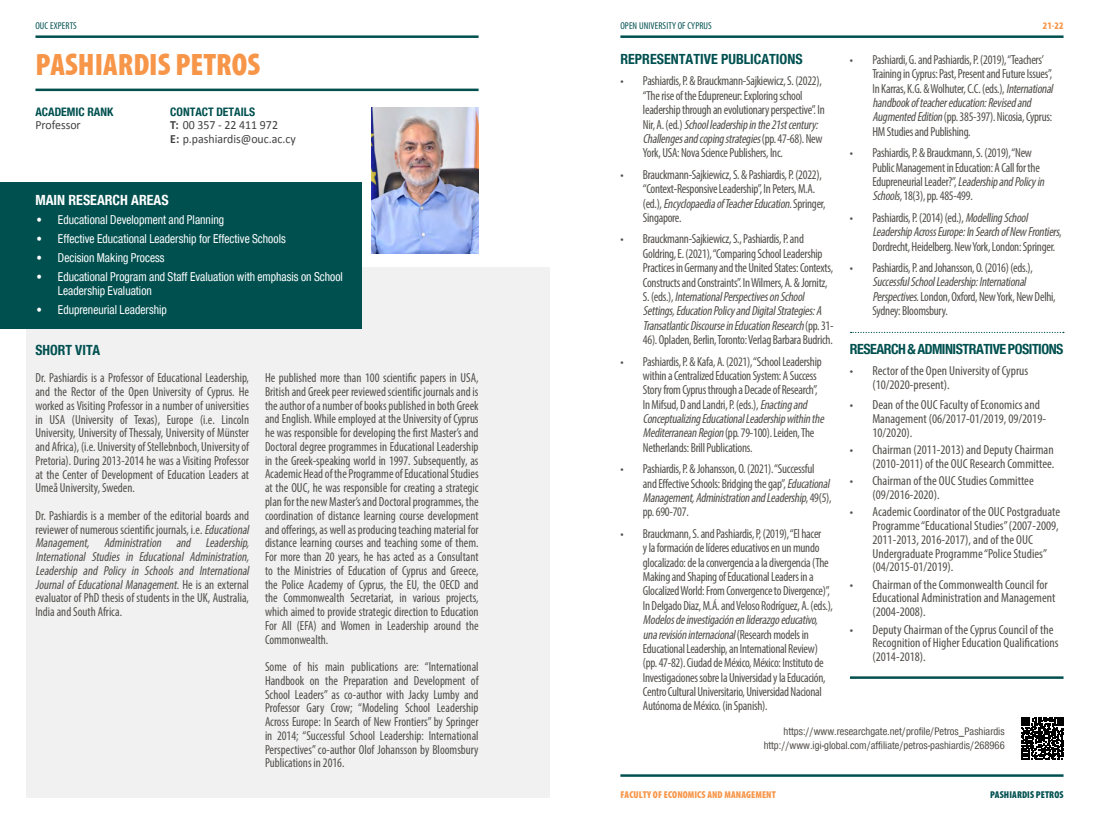
<style>
.page{position:relative;width:1099px;height:833px;background:#fff}
.page>*{position:absolute;margin:0;border:0;box-sizing:border-box;transform-origin:0 0}
.t1{font:700 31.25px "Myriad Condensed Greek";color:#f79548}
.t2{font:700 15px "CF Helvetica Cond";color:#005050}
.t3{font:700 15px "CF Helvetica Cond";letter-spacing:-.03em;color:#005050}
.t4{font:700 15px "CF Helvetica Cond";color:#fff}
.t5{font:condensed 13.12px/14.4px "Myriad Pro";letter-spacing:-.02em;color:#524f4a;scale:.95 1}
.t6{font:condensed 13.12px/13.8px "Myriad Pro";color:#524f4a}
.t7{font:italic condensed 13.12px/13.8px "Myriad Pro";color:#524f4a;scale:.95 1}
.t8{font:13.12px/13.8px "CF Helvetica Cond";color:#fff;scale:.95 1}
.t9{font:12.5px/13.8px "Calibri";color:#414042;scale:.95 1}
.t10{font:700 12.5px "CF Helvetica Cond";color:#005050}
.t11{font:11.25px/14.2px "CF Helvetica Cond";color:#524f4a;text-align:right}
.t12{font:700 10px "Myriad Condensed Greek";letter-spacing:.01em;color:#f79548}
.t13{font:10px "Myriad Condensed Greek";letter-spacing:.01em;color:#005050}
.t14{font:700 10px "Myriad Condensed Greek";letter-spacing:.01em;color:#005050}
.s1{font-style:italic}
.s2{font-style:normal}
.s3{font-weight:700}
</style>
<div class="page">
<div style="left:26px;top:267px;width:523px;height:530px;background:#f1f1f2"></div>
<div style="left:0;top:183px;width:361px;height:146px;background:#005050"></div>
<svg style="left:850px;top:332px;width:213px;height:1px"></svg>
<hr style="left:850px;top:676px;width:213px;height:3px;background:#005050">
<hr style="left:35px;top:35px;width:443px;height:3px;background:#005050">
<hr style="left:35px;top:89px;width:443px;height:2px;background:#005050">
<hr style="left:620px;top:35px;width:443px;height:3px;background:#005050">
<hr style="left:620px;top:774px;width:443px;height:3px;background:#005050">
<img style="left:372px;top:107px;width:106px;height:146px">
<svg style="left:1021px;top:717px;width:42px;height:42px"></svg>
<p class="t13" style="left:35px;top:21px;width:43px">OUC EXPERTS</p>
<p class="t13" style="left:620px;top:21px;width:93px">OPEN UNIVERSITY OF CYPRUS</p>
<p class="t12" style="left:1042px;top:20px;width:22px">21-22</p>
<h1 class="t1" style="left:35px;top:49px;width:226px">PASHIARDIS PETROS</h1>
<p class="t2" style="left:620px;top:51px;width:184px">REPRESENTATIVE PUBLICATIONS</p>
<p class="t5" style="left:643px;top:74px;width:193px;text-indent:-22px">• Pashiardis, P. &amp; Brauckmann-Sajkiewicz, S. (2022), “The rise of the Edupreneur: Exploring school leadership through an evolutionary perspective”. In N i r, A . ( e d . ) <span class="s1">Schoolleadershipinthe21stcentury:<br>Challengesandcopingstrategies</span>( p p . 4 7 - 6 8 ) . N e w York, USA: Nova Science Publishers, Inc.</p>
<p class="t5" style="left:643px;top:167px;width:194px;text-indent:-23px">• Brauckmann-Sajkiewicz, S. &amp; Pashiardis, P. (2022), “Context-Responsive Leadership”, In Peters, M.A.<br>( e d . ) , <span class="s1">Encyclopaediaof TeacherEducation</span>. S p r i n g e r, Singapore.</p>
<p class="t5" style="left:643px;top:232px;width:202px;text-indent:-23px">• Brauckmann-Sajkiewicz, S., Pashiardis, P. and Goldring, E. (2021), “Comparing School Leadership Practices in Germany and the United States: Contexts, Constructs and Constraints”. In Wilmers, A. &amp; Jornitz, S . ( e d s . ) , <span class="s1">InternationalPerspectivesonSchool Settings,EducationPolicyandDigitalStrategies:A TransatlanticDiscourseinEducationResearch</span>( p p . 3 1 - 46). Opladen, Berlin, Toronto: Verlag Barbara Budrich.</p>
<p class="t5" style="left:643px;top:354px;width:195px;text-indent:-23px">• Pashiardis, P. &amp; Kafa, A. (2021), “School Leadership within a Centralized Education System: A Success Story from Cyprus through a Decade of Research”, In Mifsud, D and Landri, P. (eds.), <span class="s1">Enactingand ConceptualizingEducationalLeadershipwithinthe MediterraneanRegion</span>(pp. 79-100). Leiden, The Netherlands: Brill Publications.</p>
<p class="t5" style="left:643px;top:461px;width:201px;text-indent:-23px">• Pashiardis, P. &amp; Johansson, O. (2021). “Successful<br>and Effective Schools: Bridging the gap”, <span class="s1">Educational Management,AdministrationandLeadership</span>, 4 9 ( 5 ) , pp. 690-707.</p>
<p class="t5" style="left:643px;top:526px;width:202px;text-indent:-23px">• Brauckmann, S. and Pashiardis, P, (2019), “El hacer<br>y la formación de líderes educativos en un mundo glocalizado: de la convergencia a la divergencia (The Making and Shaping of Educational Leaders in a Glocalized World: From Convergence to Divergence)”, In Delgado Diaz, M.Á. and Veloso Rodríguez, A. (eds.),</p>
<p class="t5" style="left:643px;top:612px;width:194px"><span class="s1">Modelosdeinvestigaciónenliderazgoeducativo, unarevisióninternacional</span>( R e s e a r c h m o d e l s i n Educational Leadership, an International Review) (pp. 47-82). Ciudad de México, México: Instituto de Investigaciones sobre la Universidad y la Educación, Centro Cultural Universitario, Universidad Nacional Autónoma de México. (in Spanish).</p>
<p class="t5" style="left:872px;top:52px;width:194px;text-indent:-22px">• Pashiardi, G. and Pashiardis, P. (2019), “Teachers’ Training in Cyprus: Past, Present and Future Issues”, In Karras, K.G. &amp; Wolhuter, C.C. (eds.), <span class="s1">International handbookof teachereducation:Revisedand AugmentedEdition</span>(pp. 385-397). Nicosia, Cyprus:<br>HM Studies and Publishing.</p>
<p class="t5" style="left:872px;top:145px;width:185px;text-indent:-23px">• Pashiardis, P. &amp; Brauckmann, S. (2019), “New Public Management in Education: A Call for the Edupreneurial Leader?”, <span class="s1">LeadershipandPolicyin Schools</span>, 18(3), pp. 485-499.</p>
<p class="t5" style="left:872px;top:210px;width:201px;text-indent:-22px">• Pashiardis, P. (2014) (ed.), <span class="s1">ModellingSchool<br>LeadershipAcrossEurope:InSearchof New Frontiers</span>,<br>Dordrecht, Heidelberg. New York, London: Springer.</p>
<p class="t5" style="left:849px;top:260px;width:194px">• Pashiardis, P. and Johansson, O. (2016) (eds.),</p>
<p class="t7" style="left:872px;top:275px;width:194px;line-height:14.4px">SuccessfulSchoolLeadership:International<br>Perspectives<span class="s2">. London, Oxford, New York, New Delhi,<br>Sydney: Bloomsbury.</span></p>
<p class="t3" style="left:850px;top:341px;width:215px">RESEARCH &amp; ADMINISTRATIVE POSITIONS</p>
<p class="t6" style="left:872px;top:363px;width:157px;text-indent:-22px">• Rector of the Open University of Cyprus (10/2020-present).</p>
<p class="t6" style="left:872px;top:398px;width:175px;text-indent:-22px">• Dean of the OUC Faculty of Economics and<br>Management (06/2017-01/2019, 09/2019-<br>10/2020).</p>
<p class="t6" style="left:850px;top:443px;width:206px;text-align:right">• Chairman (2011-2013) and Deputy Chairman (2010-2011) of the OUC Research Committee.</p>
<p class="t6" style="left:872px;top:474px;width:163px;text-indent:-22px">• Chairman of the OUC Studies Committee (09/2016-2020).</p>
<p class="t6" style="left:872px;top:505px;width:189px;text-indent:-22px">• Academic Coordinator of the OUC Postgraduate Programme “Educational Studies” (2007-2009, 2011-2013, 2016-2017), and of the OUC Undergraduate Programme “Police Studies” (04/2015-01/2019).</p>
<p class="t6" style="left:872px;top:577px;width:184px;text-indent:-22px">• Chairman of the Commonwealth Council for<br>Educational Administration and Management (2004-2008).</p>
<p class="t6" style="left:872px;top:622px;width:188px;text-indent:-22px">• Deputy Chairman of the Cyprus Council of the<br>Recognition of Higher Education Qualifications (2014-2018).</p>
<p class="t10" style="left:35px;top:105px;width:79px">ACADEMIC RANK</p>
<p class="t9" style="left:35px;top:118px;width:49px">Professor</p>
<p class="t10" style="left:170px;top:105px;width:86px">CONTACT DETAILS</p>
<p class="t9" style="left:170px;top:118px;width:134px"><span class="s3">T:</span> 00 357 - 22 411 972<br><span class="s3">E:</span> p.pashiardis@ouc.ac.cy</p>
<p class="t4" style="left:35px;top:192px;width:135px">MAIN RESEARCH AREAS</p>
<p class="t8" style="left:35px;top:212px;width:200px">• Educational Development and Planning</p>
<p class="t8" style="left:35px;top:231px;width:265px">• Effective Educational Leadership for Effective Schools</p>
<p class="t8" style="left:35px;top:251px;width:138px">• Decision Making Process</p>
<p class="t8" style="left:58px;top:270px;width:301px;text-indent:-23px">• Educational Program and Staff Evaluation with emphasis on School<br>Leadership Evaluation</p>
<p class="t8" style="left:35px;top:302px;width:140px">• Edupreneurial Leadership</p>
<p class="t2" style="left:35px;top:342px;width:66px">SHORT VITA</p>
<p class="t5" style="left:35px;top:371px;width:226px;line-height:13.8px;text-align:justify">Dr. Pashiardis is a Professor of Educational Leadership, and the Rector of the Open University of Cyprus. He worked as Visiting Professor in a number of universities in USA (University of Texas), Europe (i.e. Lincoln University, University of Thessaly, University of Münster and Africa), (i.e. University of Stellebnboch, University of Pretoria). During 2013-2014 he was a Visiting Professor at the Center of Development of Education Leaders at Umeå University, Sweden.</p>
<p class="t7" style="left:35px;top:508px;width:229px"><span class="s2">Dr. Pashiardis is a member of the editorial boards and reviewer of numerous scientific journals, i.e.</span> Educational Management, Administration and Leadership, International Studies in Educational Administration, Leadership and Policy in Schools and International Journalof EducationalManagement<span class="s2">. H e i s a n e x t e r n a l evaluator of PhD thesis of students in the UK, Australia, India and South Africa.</span></p>
<p class="t5" style="left:265px;top:371px;width:226px;line-height:13.8px;text-align:justify">He published more than 100 scientific papers in USA, British and Greek peer reviewed scientific journals and is the author of a number of books published in both Greek and English. While employed at the University of Cyprus he was responsible for developing the first Master’s and Doctoral degree programmes in Educational Leadership in the Greek-speaking world in 1997. Subsequently, as Academic Head of the Programme of Educational Studies at the OUC, he was responsible for creating a strategic plan for the new Master’s and Doctoral programmes, the coordination of distance learning course development and offerings, as well as producing teaching material for distance learning courses and teaching some of them.<br>For more than 20 years, he has acted as a Consultant to the Ministries of Education of Cyprus and Greece, the Police Academy of Cyprus, the EU, the OECD and the Commonwealth Secretariat, in various projects, which aimed to provide strategic direction to Education For All (EFA) and Women in Leadership around the Commonwealth.</p>
<p class="t5" style="left:265px;top:659px;width:226px;line-height:13.8px;text-align:justify">Some of his main publications are: “International Handbook on the Preparation and Development of School Leaders” as co-author with Jacky Lumby and Professor Gary Crow; “Modeling School Leadership Across Europe: In Search of New Frontiers” by Springer in 2014; “Successful School Leadership: International Perspectives” co-author Olof Johansson by Bloomsbury Publications in 2016.</p>
<p class="t11" style="left:763px;top:724px;width:242px">https://www.researchgate.net/profile/Petros_Pashiardis http://www.igi-global.com/affiliate/petros-pashiardis/268966</p>
<p class="t12" style="left:620px;top:789px;width:157px">FACULTY OF ECONOMICS AND MANAGEMENT</p>
<p class="t14" style="left:990px;top:789px;width:75px">PASHIARDIS PETROS</p>
</div>
